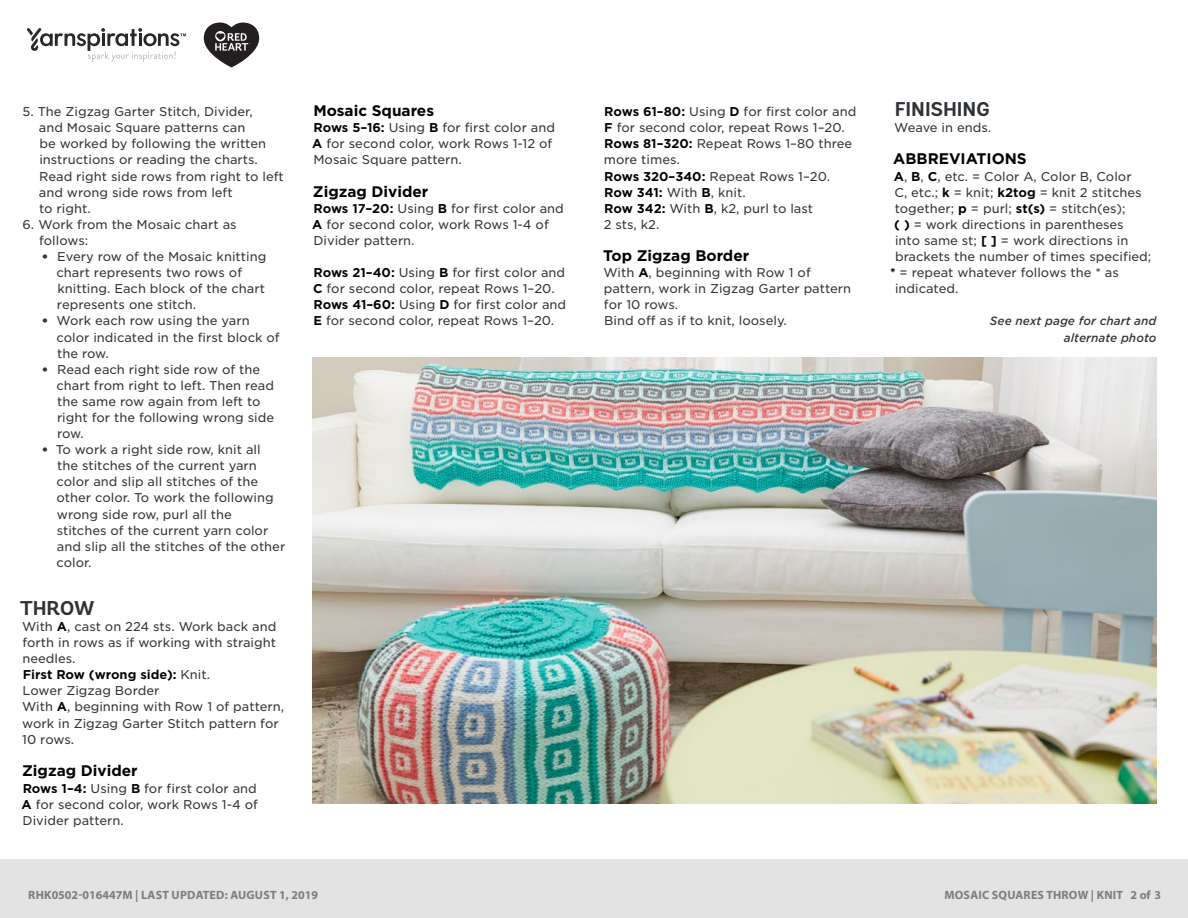
<style>
.page{position:relative;width:1188px;height:918px;background:#fff}
.page>*{position:absolute;margin:0;border:0;box-sizing:border-box;transform-origin:0 0}
.t1{font:700 19.95px "Andes Rounded";color:#2e3236}
.t2{font:700 15.3px "Gotham";color:#000}
.t3{font:12.3px/16px "Gotham S Sm";color:#333334}
.t4{font:700 12px "Myriad Pro";letter-spacing:.02em;color:#7d7d7d}
.t5{font:italic 500 11.55px/16px "Gotham S Sm";color:#333334;text-align:right}
.s1{font-weight:900}
.s2{font-weight:700;color:#000}
</style>
<div class="page">
<img style="left:313px;top:358px;width:844px;height:446px">
<div style="left:0;top:860px;width:1188px;height:58px;background:#e4e3e3"></div>
<svg style="left:27px;top:28px;width:159px;height:34px"></svg>
<svg style="left:204px;top:22px;width:55px;height:46px"></svg>
<p class="t3" style="left:39px;top:103px;width:247px;text-indent:-16px">5. The Zigzag Garter Stitch, Divider,<br>and Mosaic Square patterns can<br>be worked by following the written instructions or reading the charts.<br>Read right side rows from right to left and wrong side rows from left<br>to right.</p>
<p class="t3" style="left:39px;top:216px;width:199px;text-indent:-17px">6. Work from the Mosaic chart as follows:</p>
<p class="t3" style="left:57px;top:248px;width:211px;text-indent:-15px"><span class="s1">•</span> Every row of the Mosaic knitting chart represents two rows of knitting. Each block of the chart represents one stitch.</p>
<p class="t3" style="left:57px;top:313px;width:225px;text-indent:-15px"><span class="s1">•</span> Work each row using the yarn color indicated in the first block of the row.</p>
<p class="t3" style="left:57px;top:361px;width:219px;text-indent:-15px"><span class="s1">•</span> Read each right side row of the chart from right to left. Then read the same row again from left to right for the following wrong side row.</p>
<p class="t3" style="left:57px;top:441px;width:230px;text-indent:-15px"><span class="s1">•</span> To work a right side row, knit all<br>the stitches of the current yarn color and slip all stitches of the other color. To work the following wrong side row, purl all the<br>stitches of the current yarn color and slip all the stitches of the other color.</p>
<p class="t1" style="left:20px;top:596px;width:76px">THROW</p>
<p class="t3" style="left:22px;top:618px;width:264px">With <span class="s2">A</span>, cast on 224 sts. Work back and forth in rows as if working with straight needles.<br><span class="s2">First Row (wrong side):</span> Knit.<br>Lower Zigzag Border<br>With <span class="s2">A</span>, beginning with Row 1 of pattern, work in Zigzag Garter Stitch pattern for<br>10 rows.</p>
<p class="t2" style="left:22px;top:760px;width:117px">Zigzag Divider</p>
<p class="t3" style="left:22px;top:780px;width:238px;text-align:justify"><span class="s2">Rows 1–4:</span> Using <span class="s2">B</span> for first color and <span class="s2">A</span> for second color, work Rows 1-4 of Divider pattern.</p>
<p class="t2" style="left:313px;top:101px;width:122px">Mosaic Squares</p>
<p class="t3" style="left:312px;top:120px;width:244px"><span class="s2">Rows 5–16:</span> Using <span class="s2">B</span> for first color and<br><span class="s2">A</span> for second color, work Rows 1-12 of<br>Mosaic Square pattern.</p>
<p class="t2" style="left:313px;top:181px;width:117px">Zigzag Divider</p>
<p class="t3" style="left:312px;top:200px;width:253px"><span class="s2">Rows 17–20:</span> Using <span class="s2">B</span> for first color and<br><span class="s2">A</span> for second color, work Rows 1-4 of<br>Divider pattern.</p>
<p class="t3" style="left:313px;top:264px;width:255px"><span class="s2">Rows 21–40:</span> Using <span class="s2">B</span> for first color and <span class="s2">C</span> for second color, repeat Rows 1–20.<br><span class="s2">Rows 41–60:</span> Using <span class="s2">D</span> for first color and <span class="s2">E</span> for second color, repeat Rows 1–20.</p>
<p class="t3" style="left:604px;top:103px;width:254px"><span class="s2">Rows 61–80:</span> Using <span class="s2">D</span> for first color and<br><span class="s2">F</span> for second color, repeat Rows 1–20.<br><span class="s2">Rows 81–320:</span> Repeat Rows 1–80 three more times.<br><span class="s2">Rows 320–340:</span> Repeat Rows 1–20.<br><span class="s2">Row 341:</span> With <span class="s2">B</span>, knit.<br><span class="s2">Row 342:</span> With <span class="s2">B</span>, k2, purl to last<br>2 sts, k2.</p>
<p class="t2" style="left:603px;top:245px;width:148px">Top Zigzag Border</p>
<p class="t3" style="left:604px;top:264px;width:249px">With <span class="s2">A</span>, beginning with Row 1 of pattern, work in Zigzag Garter pattern for 10 rows.<br>Bind off as if to knit, loosely.</p>
<p class="t1" style="left:895px;top:97px;width:96px">FINISHING</p>
<p class="t3" style="left:894px;top:120px;width:99px">Weave in ends.</p>
<p class="t2" style="left:893px;top:149px;width:135px">ABBREVIATIONS</p>
<p class="t3" style="left:894px;top:168px;width:239px"><span class="s2">A</span>, <span class="s2">B</span>, <span class="s2">C</span>, etc. = Color A, Color B, Color</p>
<p class="t3" style="left:894px;top:184px;width:249px">C, etc.; <span class="s2">k</span> = knit; <span class="s2">k2tog</span> = knit 2 stitches</p>
<p class="t3" style="left:895px;top:200px;width:232px">together; <span class="s2">p</span> = purl; <span class="s2">st(s)</span> = stitch(es);</p>
<p class="t3" style="left:894px;top:216px;width:231px"><span class="s2">( )</span> = work directions in parentheses</p>
<p class="t3" style="left:895px;top:232px;width:235px">into same st; <span class="s2">[ ]</span> = work directions in</p>
<p class="t3" style="left:895px;top:248px;width:258px">brackets the number of times specified;</p>
<p class="t3" style="left:890px;top:264px;width:230px"><span class="s2">*</span> = repeat whatever follows the * as</p>
<p class="t3" style="left:895px;top:280px;width:65px">indicated.</p>
<p class="t5" style="left:990px;top:313px;width:168px">See next page for chart and alternate photo</p>
<p class="t4" style="left:28px;top:887px;width:291px">RHK0502-016447M | LAST UPDATED: AUGUST 1, 2019</p>
<p class="t4" style="left:944px;top:887px;width:218px">MOSAIC SQUARES THROW | KNIT 2 of 3</p>
</div>
